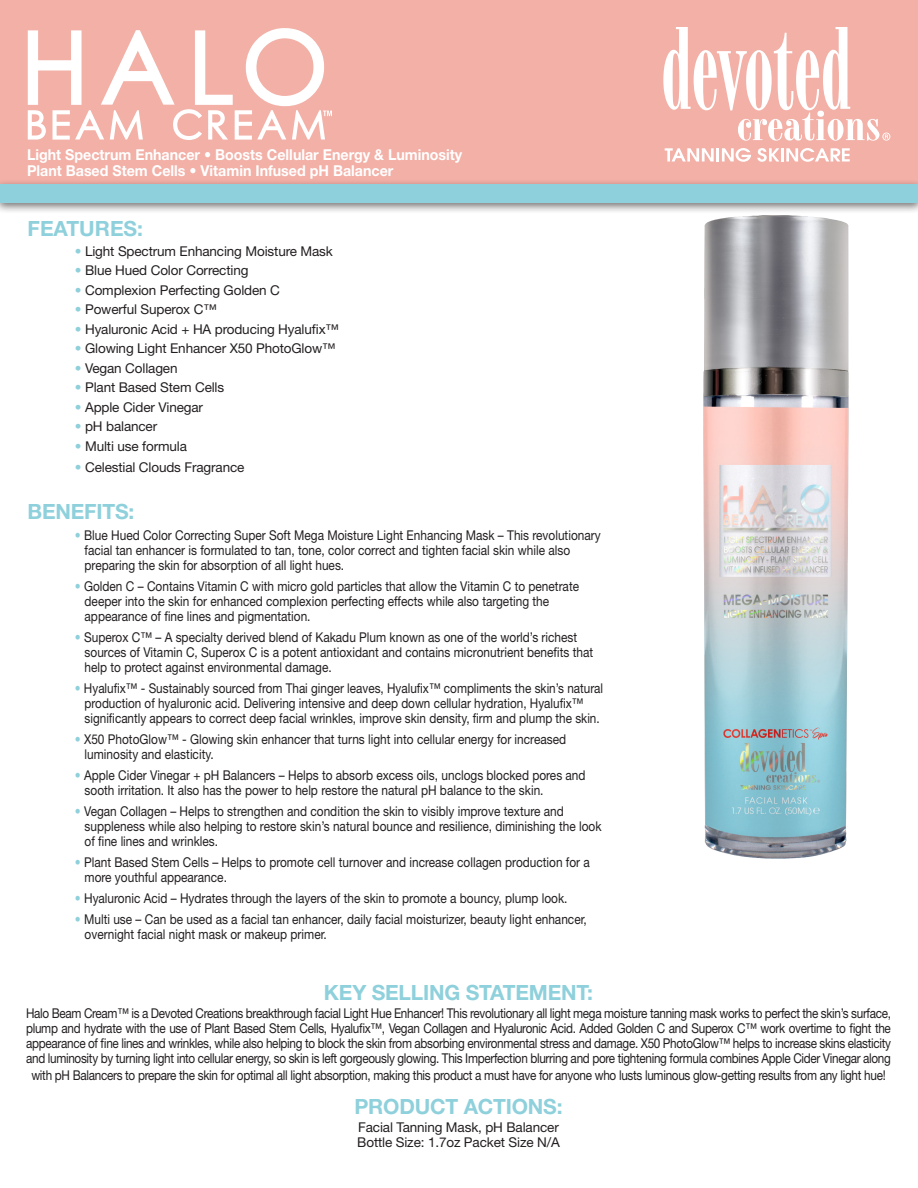
<style>
.page{position:relative;width:918px;height:1188px;background:#fff}
.page>*{position:absolute;margin:0;border:0;box-sizing:border-box;transform-origin:0 0}
.t1{font:700 21px "Helvetica Neue LT Std";letter-spacing:-.01em;color:#8ed0db}
.t2{font:700 15px "Helvetica Neue LT Std";color:#fff;scale:.95 1}
.t3{font:13.5px/15px "Helvetica Neue LT Std";color:#231f20;scale:.88 1}
.t4{font:13.5px/15px "Helvetica Neue LT Std";color:#231f20;text-align:justify;scale:.87 1}
.t5{font:13.5px "Helvetica Neue LT Std";color:#231f20}
.t6{font:13.5px "Helvetica Neue LT Std";letter-spacing:-.025em;color:#231f20;scale:.87 1}
.s1{color:#8ed0db}
</style>
<div class="page">
<div style="left:0;top:0;width:918px;height:184px;background:#f2b0a7"></div>
<div style="left:0;top:179px;width:918px;height:35px;background:#231f20;opacity:.62"></div>
<div style="left:0;top:184px;width:918px;height:18px;background:#8ed0db"></div>
<svg style="left:663px;top:27px;width:227px;height:114px"></svg>
<svg style="left:665px;top:148px;width:49px;height:14px"></svg>
<hr style="left:716px;top:148px;width:3px;height:14px;background:#fff">
<svg style="left:722px;top:148px;width:29px;height:14px"></svg>
<svg style="left:757px;top:148px;width:22px;height:14px"></svg>
<hr style="left:781px;top:148px;width:3px;height:14px;background:#fff">
<svg style="left:786px;top:148px;width:64px;height:14px"></svg>
<img style="left:704px;top:215px;width:145px;height:644px">
<svg style="left:28px;top:28px;width:304px;height:112px"></svg>
<p class="t2" style="left:27px;top:145px;width:460px">Light Spectrum Enhancer • Boosts Cellular Energy &amp; Luminosity</p>
<p class="t2" style="left:27px;top:161px;width:387px">Plant Based Stem Cells • Vitamin Infused pH Balancer</p>
<p class="t1" style="left:28px;top:216px;width:117px">FEATURES:</p>
<p class="t5" style="left:75px;top:243px;width:260px"><span class="s1">•</span> Light Spectrum Enhancing Moisture Mask</p>
<p class="t5" style="left:75px;top:263px;width:175px"><span class="s1">•</span> Blue Hued Color Correcting</p>
<p class="t5" style="left:75px;top:282px;width:207px"><span class="s1">•</span> Complexion Perfecting Golden C</p>
<p class="t5" style="left:75px;top:302px;width:143px"><span class="s1">•</span> Powerful Superox C™</p>
<p class="t5" style="left:75px;top:321px;width:266px"><span class="s1">•</span> Hyaluronic Acid + HA producing Hyalufix™</p>
<p class="t5" style="left:75px;top:341px;width:262px"><span class="s1">•</span> Glowing Light Enhancer X50 PhotoGlow™</p>
<p class="t5" style="left:75px;top:360px;width:104px"><span class="s1">•</span> Vegan Collagen</p>
<p class="t5" style="left:75px;top:380px;width:151px"><span class="s1">•</span> Plant Based Stem Cells</p>
<p class="t5" style="left:75px;top:399px;width:130px"><span class="s1">•</span> Apple Cider Vinegar</p>
<p class="t5" style="left:75px;top:419px;width:84px"><span class="s1">•</span> pH balancer</p>
<p class="t5" style="left:75px;top:438px;width:114px"><span class="s1">•</span> Multi use formula</p>
<p class="t5" style="left:75px;top:459px;width:171px"><span class="s1">•</span> Celestial Clouds Fragrance</p>
<p class="t1" style="left:28px;top:498px;width:108px">BENEFITS:</p>
<p class="t3" style="left:75px;top:527px;width:599px"><span class="s1">•</span> Blue Hued Color Correcting Super Soft Mega Moisture Light Enhancing Mask – This revolutionary</p>
<p class="t3" style="left:85px;top:542px;width:553px">facial tan enhancer is formulated to tan, tone, color correct and tighten facial skin while also</p>
<p class="t3" style="left:85px;top:557px;width:297px">preparing the skin for absorption of all light hues.</p>
<p class="t3" style="left:75px;top:578px;width:575px"><span class="s1">•</span> Golden C – Contains Vitamin C with micro gold particles that allow the Vitamin C to penetrate</p>
<p class="t3" style="left:85px;top:593px;width:529px">deeper into the skin for enhanced complexion perfecting effects while also targeting the</p>
<p class="t3" style="left:85px;top:608px;width:258px">appearance of fine lines and pigmentation.</p>
<p class="t3" style="left:85px;top:629px;width:579px;text-indent:-10px"><span class="s1">•</span> Superox C™ – A specialty derived blend of Kakadu Plum known as one of the world’s richest sources of Vitamin C, Superox C is a potent antioxidant and contains micronutrient benefits that</p>
<p class="t3" style="left:85px;top:659px;width:282px">help to protect against environmental damage.</p>
<p class="t4" style="left:75px;top:680px;width:609px"><span class="s1">•</span> Hyalufix™ - Sustainably sourced from Thai ginger leaves, Hyalufix™ compliments the skin’s natural</p>
<p class="t4" style="left:85px;top:695px;width:575px">production of hyaluronic acid. Delivering intensive and deep down cellular hydration, Hyalufix™</p>
<p class="t4" style="left:85px;top:710px;width:594px">significantly appears to correct deep facial wrinkles, improve skin density, firm and plump the skin.</p>
<p class="t3" style="left:75px;top:731px;width:560px"><span class="s1">•</span> X50 PhotoGlow™ - Glowing skin enhancer that turns light into cellular energy for increased</p>
<p class="t3" style="left:85px;top:746px;width:148px">luminosity and elasticity.</p>
<p class="t3" style="left:85px;top:767px;width:571px;text-indent:-10px"><span class="s1">•</span> Apple Cider Vinegar + pH Balancers – Helps to absorb excess oils, unclogs blocked pores and sooth irritation. It also has the power to help restore the natural pH balance to the skin.</p>
<p class="t3" style="left:75px;top:803px;width:557px"><span class="s1">•</span> Vegan Collagen – Helps to strengthen and condition the skin to visibly improve texture and</p>
<p class="t3" style="left:85px;top:818px;width:589px">suppleness while also helping to restore skin’s natural bounce and resilience, diminishing the look</p>
<p class="t3" style="left:85px;top:833px;width:153px">of fine lines and wrinkles.</p>
<p class="t3" style="left:75px;top:854px;width:587px"><span class="s1">•</span> Plant Based Stem Cells – Helps to promote cell turnover and increase collagen production for a</p>
<p class="t3" style="left:85px;top:869px;width:163px">more youthful appearance.</p>
<p class="t3" style="left:75px;top:890px;width:561px"><span class="s1">•</span> Hyaluronic Acid – Hydrates through the layers of the skin to promote a bouncy, plump look.</p>
<p class="t3" style="left:75px;top:911px;width:583px"><span class="s1">•</span> Multi use – Can be used as a facial tan enhancer, daily facial moisturizer, beauty light enhancer,</p>
<p class="t3" style="left:85px;top:926px;width:277px">overnight facial night mask or makeup primer.</p>
<p class="t1" style="left:324px;top:980px;width:271px">KEY SELLING STATEMENT:</p>
<p class="t4" style="left:26px;top:1006px;width:996px">Halo Beam Cream™ is a Devoted Creations breakthrough facial Light Hue Enhancer! This revolutionary all light mega moisture tanning mask works to perfect the skin’s surface, plump and hydrate with the use of Plant Based Stem Cells, Hyalufix™, Vegan Collagen and Hyaluronic Acid. Added Golden C and Superox C™ work overtime to fight the appearance of fine lines and wrinkles, while also helping to block the skin from absorbing environmental stress and damage. X50 PhotoGlow™ helps to increase skins elasticity and luminosity by turning light into cellular energy, so skin is left gorgeously glowing. This Imperfection blurring and pore tightening formula combines Apple Cider Vinegar along</p>
<p class="t6" style="left:31px;top:1067px;width:984px">with pH Balancers to prepare the skin for optimal all light absorption, making this product a must have for anyone who lusts luminous glow-getting results from any light hue!</p>
<p class="t1" style="left:355px;top:1094px;width:210px">PRODUCT ACTIONS:</p>
<p class="t5" style="left:358px;top:1120px;width:202px">Facial Tanning Mask, pH Balancer</p>
<p class="t5" style="left:357px;top:1135px;width:204px">Bottle Size: 1.7oz Packet Size N/A</p>
</div>
